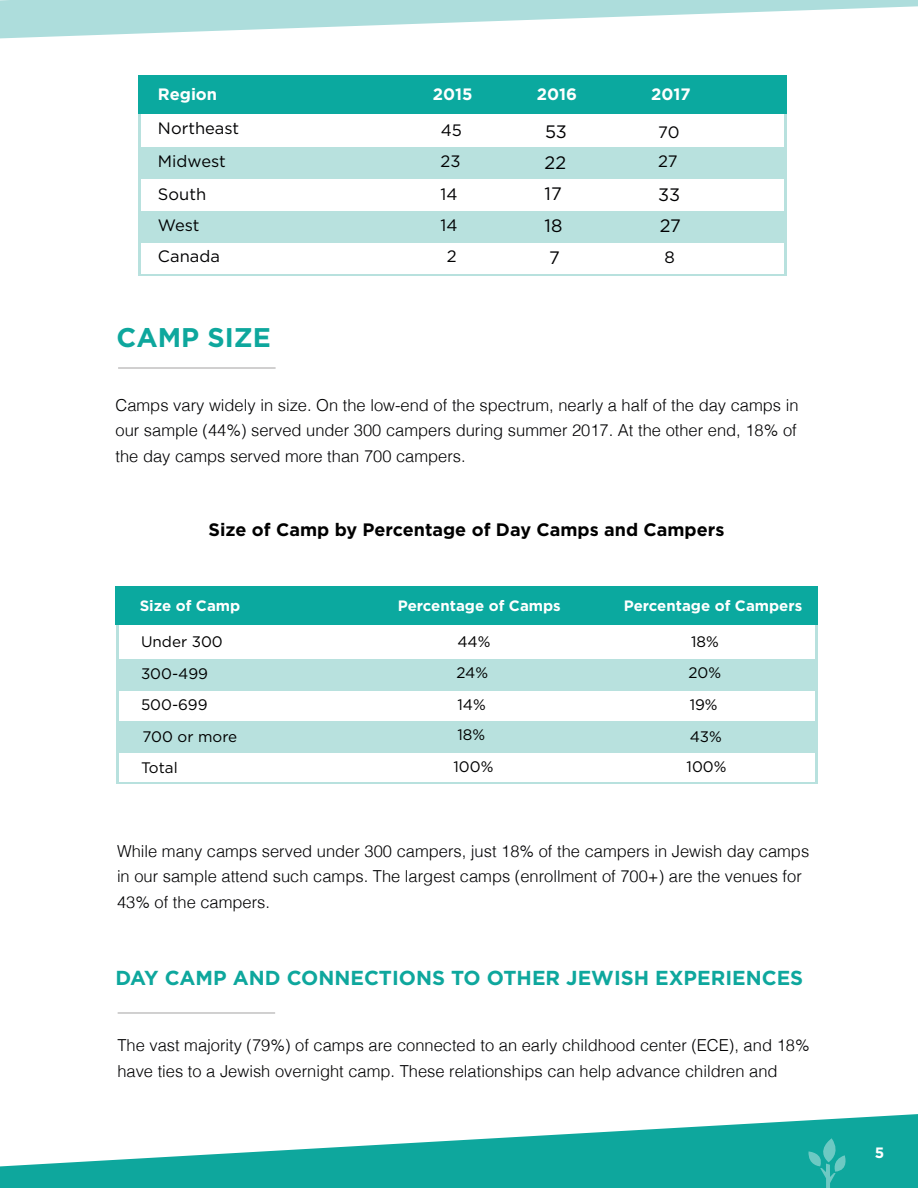
<style>
.page{position:relative;width:918px;height:1188px;background:#fff}
.page>*{position:absolute;margin:0;border:0;box-sizing:border-box;transform-origin:0 0}
.t1{font:700 27px "Gotham";color:#0ea79d}
.t2{font:700 20.25px "Gotham";color:#0ea79d}
.t3{font:700 18px "Gotham HTF";color:#000}
.t4{font:18px/31.5px "Gotham";color:#010102}
.t5{font:300 16.5px/25.5px "Helvetica";color:#010102}
.t6{font:16.5px/33px "Gotham";color:#010102}
.t7{font:700 16.5px "Gotham HTF";color:#fff}
.t8{font:15.15px "Gotham";color:#000}
.t9{font:700 15px "Gotham HTF";color:#fff}
.t10{font:700 15px "Gotham";color:#fff}
</style>
<div class="page">
<svg style="left:0;top:1114px;width:918px;height:74px;fill:#0ea79d"></svg>
<svg style="left:808px;top:1138px;width:39px;height:50px;background:#29b0a8"></svg>
<svg style="left:0;top:0;width:918px;height:39px"></svg>
<hr style="left:116px;top:624px;width:2px;height:159px;background:#b8e1de">
<hr style="left:815px;top:624px;width:3px;height:159px;background:#b8e1de">
<div style="left:116px;top:586px;width:702px;height:39px;background:#0ba99f"></div>
<div style="left:116px;top:659px;width:702px;height:32px;background:#b8e1de"></div>
<div style="left:116px;top:722px;width:702px;height:31px;background:#b8e1de"></div>
<hr style="left:118px;top:367px;width:158px;height:2px;background:#c2c1c1">
<hr style="left:138px;top:114px;width:2px;height:162px;background:#b8e1de">
<div style="left:138px;top:76px;width:649px;height:38px;background:#0ba99f"></div>
<div style="left:139px;top:148px;width:648px;height:31px;background:#b8e1de"></div>
<div style="left:139px;top:211px;width:648px;height:31px;background:#b8e1de"></div>
<hr style="left:138px;top:274px;width:649px;height:2px;background:#b8e1de">
<hr style="left:785px;top:114px;width:2px;height:162px;background:#b8e1de">
<hr style="left:118px;top:1012px;width:157px;height:2px;background:#c2c1c1">
<hr style="left:116px;top:782px;width:702px;height:2px;background:#b8e1de">
<p class="t7" style="left:158px;top:87px;width:61px">Region</p>
<p class="t7" style="left:433px;top:87px;width:41px">2015</p>
<p class="t7" style="left:537px;top:87px;width:42px">2016</p>
<p class="t7" style="left:651px;top:87px;width:41px">2017</p>
<p class="t6" style="left:158px;top:113px;width:83px">Northeast<br>Midwest</p>
<p class="t6" style="left:158px;top:179px;width:50px">South</p>
<p class="t6" style="left:158px;top:210px;width:63px;line-height:31.7px">West<br>Canada</p>
<p class="t6" style="left:441px;top:116px;width:23px;line-height:31px">45<br>23</p>
<p class="t6" style="left:441px;top:179px;width:18px">14</p>
<p class="t6" style="left:441px;top:209px;width:18px">14</p>
<p class="t6" style="left:447px;top:241px;width:11px">2</p>
<p class="t4" style="left:545px;top:117px;width:24px">53<br>22<br>17<br>18<br>7</p>
<p class="t6" style="left:658px;top:118px;width:23px;line-height:29.5px">70<br>27</p>
<p class="t4" style="left:658px;top:181px;width:24px;line-height:30.5px">33<br>27</p>
<p class="t6" style="left:665px;top:242px;width:12px">8</p>
<h1 class="t1" style="left:117px;top:326px;width:156px">CAMP SIZE</h1>
<p class="t5" style="left:116px;top:391px;width:685px;text-align:justify">Camps vary widely in size. On the low-end of the spectrum, nearly a half of the day camps in our sample (44%) served under 300 campers during summer 2017. At the other end, 18% of the day camps served more than 700 campers.</p>
<p class="t3" style="left:209px;top:521px;width:517px">Size of Camp by Percentage of Day Camps and Campers</p>
<p class="t9" style="left:140px;top:599px;width:102px">Size of Camp</p>
<p class="t9" style="left:398px;top:599px;width:165px">Percentage of Camps</p>
<p class="t9" style="left:624px;top:599px;width:180px">Percentage of Campers</p>
<p class="t8" style="left:141px;top:635px;width:83px">Under 300</p>
<p class="t8" style="left:457px;top:634px;width:35px">44%</p>
<p class="t8" style="left:691px;top:634px;width:29px">18%</p>
<p class="t8" style="left:141px;top:667px;width:69px">300-499</p>
<p class="t8" style="left:457px;top:666px;width:33px">24%</p>
<p class="t8" style="left:688px;top:666px;width:34px">20%</p>
<p class="t8" style="left:141px;top:698px;width:68px">500-699</p>
<p class="t8" style="left:457px;top:698px;width:30px">14%</p>
<p class="t8" style="left:690px;top:698px;width:29px">19%</p>
<p class="t8" style="left:143px;top:730px;width:96px">700 or more</p>
<p class="t8" style="left:457px;top:728px;width:29px">18%</p>
<p class="t8" style="left:690px;top:730px;width:34px">43%</p>
<p class="t8" style="left:141px;top:761px;width:38px">Total</p>
<p class="t8" style="left:454px;top:760px;width:41px">100%</p>
<p class="t8" style="left:687px;top:760px;width:41px">100%</p>
<p class="t5" style="left:117px;top:837px;width:694px">While many camps served under 300 campers, just 18% of the campers in Jewish day camps in our sample attend such camps. The largest camps (enrollment of 700+) are the venues for<br>43% of the campers.</p>
<p class="t2" style="left:116px;top:969px;width:689px">DAY CAMP AND CONNECTIONS TO OTHER JEWISH EXPERIENCES</p>
<p class="t5" style="left:117px;top:1031px;width:694px">The vast majority (79%) of camps are connected to an early childhood center (ECE), and 18% have ties to a Jewish overnight camp. These relationships can help advance children and</p>
<p class="t10" style="left:875px;top:1146px;width:11px">5</p>
</div>
